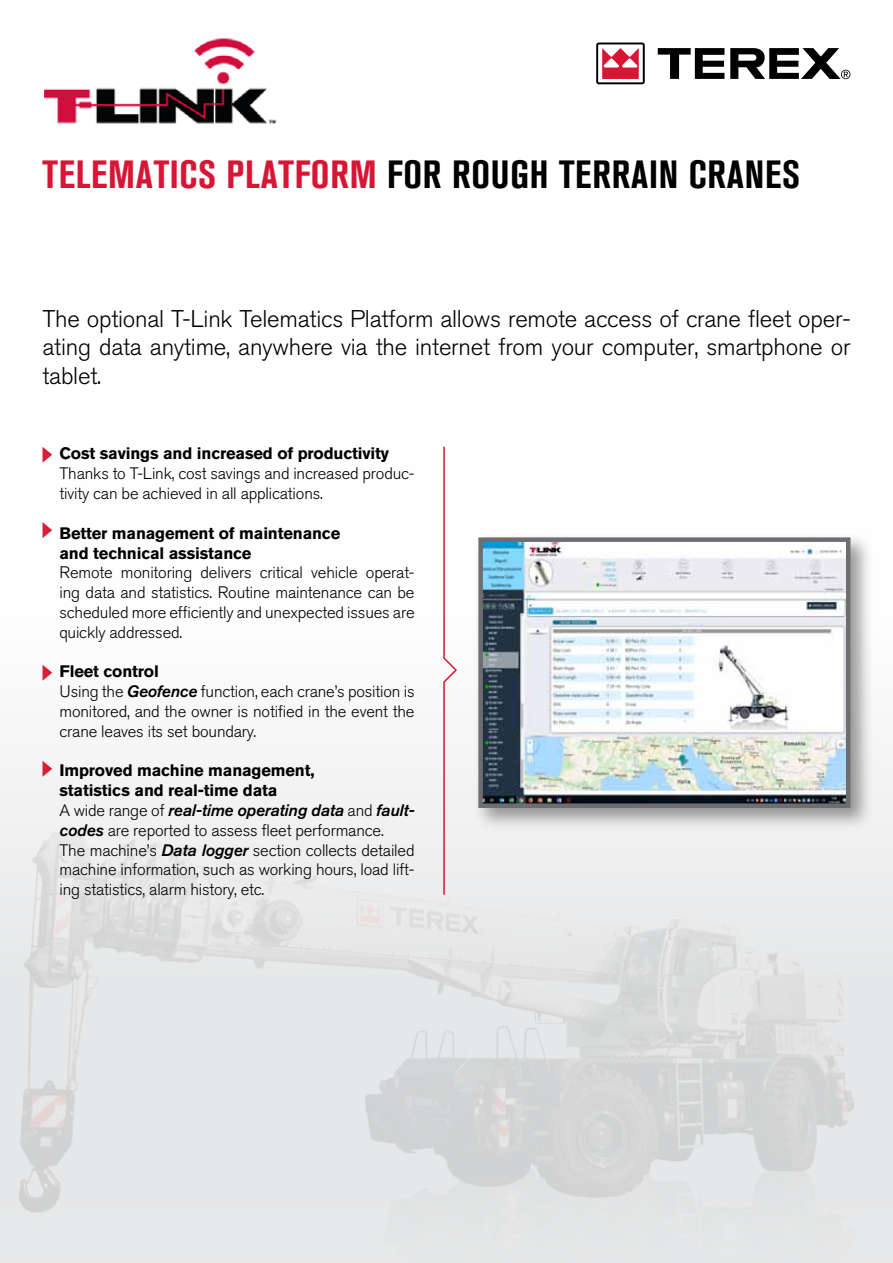
<style>
.page{position:relative;width:893px;height:1263px;background:#fff}
.page>*{position:absolute;margin:0;border:0;box-sizing:border-box;transform-origin:0 0}
.t1{font:700 condensed 39px "Akzidenz Grotesk BQ";letter-spacing:.02em;color:#000}
.t2{font:300 24px/28.8px "Akzidenz Grotesk BQ";letter-spacing:-.01em;color:#000;text-align:justify}
.t3{font:300 16.5px/19.8px "Akzidenz Grotesk BQ";letter-spacing:-.01em;color:#000}
.t4{font:700 16.5px/19.8px "Akzidenz Grotesk BQ";letter-spacing:-.01em;color:#000}
.t5{font:italic 16.5px "Akzidenz Grotesk BQ Med";letter-spacing:-.01em;color:#000}
.s1{color:#d71635}
.s2{font-weight:700}
.s3{font-family:"Akzidenz Grotesk BQ Med";font-weight:400;font-style:italic}
.s4{font-family:"Akzidenz Grotesk BQ";font-weight:300;font-style:normal}
</style>
<div class="page">
<img style="left:0;top:757px;width:893px;height:506px">
<svg style="left:596px;top:43px;width:49px;height:41px"></svg>
<svg style="left:658px;top:48px;width:66px;height:31px"></svg>
<svg style="left:730px;top:48px;width:120px;height:31px"></svg>
<img style="left:44px;top:38px;width:233px;height:86px">
<svg style="left:443px;top:446px;width:15px;height:450px"></svg>
<svg style="left:43px;top:522px;width:9px;height:16px"></svg>
<svg style="left:43px;top:761px;width:9px;height:16px"></svg>
<svg style="left:43px;top:665px;width:9px;height:16px"></svg>
<svg style="left:43px;top:447px;width:9px;height:16px"></svg>
<div style="left:473px;top:532px;width:401px;height:299px;background:#000;opacity:.4"></div>
<img style="left:476px;top:535px;width:377px;height:275px">
<h1 class="t1" style="left:43px;top:152px;width:759px"><span class="s1">TELEMATICS PLATFORM</span> FOR ROUGH TERRAIN CRANES</h1>
<h2 class="t2" style="left:43px;top:304px;width:809px">The optional T-Link Telematics Platform allows remote access of crane fleet oper&shy;ating data anytime, anywhere via the internet from your computer, smartphone or tablet.</h2>
<p class="t4" style="left:60px;top:444px;width:331px">Cost savings and increased of productivity</p>
<p class="t3" style="left:60px;top:464px;width:357px">Thanks to T-Link, cost savings and increased produc&shy;tivity can be achieved in all applications.</p>
<p class="t4" style="left:60px;top:523px;width:282px">Better management of maintenance and technical assistance</p>
<p class="t3" style="left:60px;top:563px;width:357px;text-align:justify">Remote monitoring delivers critical vehicle operat&shy;ing data and statistics. Routine maintenance can be scheduled more efficiently and unexpected issues are quickly addressed.</p>
<p class="t3" style="left:60px;top:662px;width:357px"><span class="s2">Fleet control<br></span>Using the <span class="s3">Geofence</span> function, each crane’s position is monitored, and the owner is notified in the event the crane leaves its set boundary.</p>
<p class="t4" style="left:60px;top:761px;width:257px">Improved machine management, statistics and real-time data</p>
<p class="t5" style="left:60px;top:801px;width:357px"><span class="s4">A wide range of</span> real-time operating data <span class="s4">and</span> fault-</p>
<p class="t3" style="left:60px;top:820px;width:357px"><span class="s3">codes</span> are reported to assess fleet performance.<br>The machine’s <span class="s3">Data logger</span> section collects detailed machine information, such as working hours, load lift&shy;ing statistics, alarm history, etc.</p>
</div>
